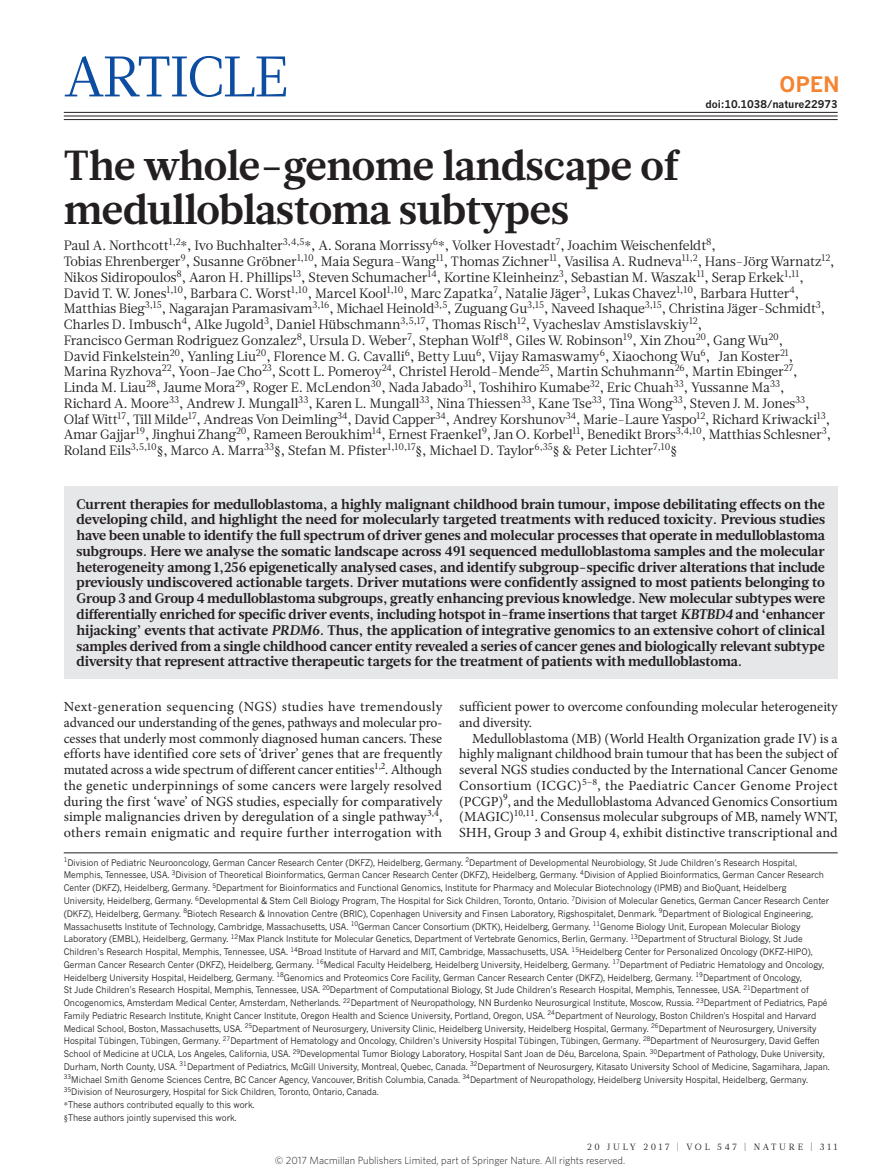
<style>
.page{position:relative;width:893px;height:1174px;background:#fff}
.page>*{position:absolute;margin:0;border:0;box-sizing:border-box;transform-origin:0 0}
.t1{font:57px "Glosa Math";letter-spacing:-.025em;color:#0d4da1}
.t2{font:700 42px/43.5px "Glosa Math";letter-spacing:-.015em;color:#231f20}
.t3{font:700 21px "News Gothic MT Std";color:#f58432}
.t4{font:700 13.95px/15.8px "Glosa Math";letter-spacing:-.01em;color:#231f20;text-align:justify}
.t5{font:13.95px/15.8px "Minion Pro";color:#231f20;text-align:justify}
.t6{font:13.5px/15.8px "Glosa Math";letter-spacing:-.01em;color:#231f20}
.t7{font:300 10.5px "Whitney";color:#231f20}
.t8{font:700 10.5px "News Gothic MT Std";letter-spacing:-.005em;color:#231f20}
.t9{font:9px/12.8px "News Gothic MT Std";color:#231f20;scale:.95 1}
.t10{font:9px "Glosa Math";letter-spacing:.3em;color:#231f20}
.s1{font-family:"STIX General"}
.s2{font-style:italic}
</style>
<div class="page">
<hr style="left:64px;top:112px;width:774px;height:1px;background:#231f20">
<hr style="left:64px;top:116px;width:774px;height:1px;background:#231f20">
<hr style="left:64px;top:119px;width:774px;height:1px;background:#231f20">
<div style="left:64px;top:486px;width:774px;height:193px;background:#e6e7e9"></div>
<hr style="left:64px;top:852px;width:774px;height:1px;background:#231f20">
<h1 class="t1" style="left:64px;top:39px;width:221px">Article</h1>
<h3 class="t3" style="left:779px;top:72px;width:62px">OPEN</h3>
<p class="t8" style="left:705px;top:98px;width:134px">doi:10.1038/nature22973</p>
<h2 class="t2" style="left:64px;top:144px;width:616px">The whole-genome landscape of medulloblastoma subtypes</h2>
<p class="t6" style="left:64px;top:238px;width:772px">Paul A. Northcott<sup>1,2</sup><span class="s1">*</span>, Ivo Buchhalter<sup>3,4,5</sup><span class="s1">*</span>, A. Sorana Morrissy<sup>6</sup><span class="s1">*</span>, Volker Hovestadt<sup>7</sup>, Joachim Weischenfeldt<sup>8</sup>,<br>Tobias Ehrenberger<sup>9</sup>, Susanne Gröbner<sup>1,10</sup>, Maia Segura-Wang<sup>11</sup>, Thomas Zichner<sup>11</sup>, Vasilisa A. Rudneva<sup>11,2</sup>, Hans-Jörg Warnatz<sup>12</sup>, Nikos Sidiropoulos<sup>8</sup>, Aaron H. Phillips<sup>13</sup>, Steven Schumacher<sup>14</sup>, Kortine Kleinheinz<sup>3</sup>, Sebastian M. Waszak<sup>11</sup>, Serap Erkek<sup>1,11</sup>, David T. W. Jones<sup>1,10</sup>, Barbara C . Worst<sup>1,10</sup>, Marcel Kool<sup>1,10</sup>, Marc Zapatka<sup>7</sup>, Natalie Jäger<sup>3</sup>, Lukas Chavez<sup>1,10</sup>, Barbara Hutter<sup>4</sup>, Matthias Bieg<sup>3,15</sup>, Nagarajan Paramasivam<sup>3,16</sup>, Michael Heinold<sup>3,5</sup>, Zuguang Gu<sup>3,15</sup>, Naveed Ishaque<sup>3,15</sup>, Christina Jäger-Schmidt<sup>3</sup>, Charles D. Imbusch<sup>4</sup>, Alke Jugold<sup>3</sup>, Daniel Hübschmann<sup>3,5,17</sup>, Thomas Risch<sup>12</sup>, Vyacheslav Amstislavskiy<sup>12</sup>,<br>Francisco German Rodriguez Gonzalez<sup>8</sup>, Ursula D. Weber<sup>7</sup>, Stephan Wolf<sup>18</sup>, Giles W. Robinson<sup>19</sup>, Xin Zhou<sup>20</sup>, Gang Wu<sup>20</sup>,<br>David Finkelstein<sup>20</sup>, Yanling Liu<sup>20</sup>, Florence M. G. C avalli<sup>6</sup>, Betty Luu<sup>6</sup>, Vijay Ramaswamy<sup>6</sup>, Xiaochong Wu<sup>6</sup>, Jan Koster<sup>21</sup>, Marina Ryzhova<sup>22</sup>, Yoon-Jae Cho<sup>23</sup>, Scott L . Pomeroy<sup>24</sup>, Christel Herold-Mende<sup>25</sup>, Martin Schuhmann<sup>26</sup>, Martin Ebinger<sup>27</sup>, Linda M. Liau<sup>28</sup>, Jaume Mora<sup>29</sup>, Roger E. McLendon<sup>30</sup>, Nada Jabado<sup>31</sup>, Toshihiro Kumabe<sup>32</sup>, Eric Chuah<sup>33</sup>, Yussanne Ma<sup>33</sup>, Richard A. Moore<sup>33</sup>, Andrew J. Mungall<sup>33</sup>, Karen L . Mungall<sup>33</sup>, Nina Thiessen<sup>33</sup>, Kane Tse<sup>33</sup>, Tina Wong<sup>33</sup>, Steven J. M. Jones<sup>33</sup>, Olaf Witt<sup>17</sup>, Till Milde<sup>17</sup>, Andreas Von Deimling<sup>34</sup>, David C apper<sup>34</sup>, Andrey Korshunov<sup>34</sup>, Marie-Laure Yaspo<sup>12</sup>, Richard Kriwacki<sup>13</sup>, Amar Gajjar<sup>19</sup>, Jinghui Zhang<sup>20</sup>, Rameen Beroukhim<sup>14</sup>, Ernest Fraenkel<sup>9</sup>, Jan O. Korbel<sup>11</sup>, Benedikt Brors<sup>3,4,10</sup>, Matthias Schlesner<sup>3</sup>, Roland Eils<sup>3,5,10</sup><span class="s1">§</span>, Marco A. Marra<sup>33</sup><span class="s1">§</span>, Stefan M. Pfister<sup>1,10,17</sup><span class="s1">§</span>, Michael D. Taylor<sup>6,35</sup><span class="s1">§</span> &amp; Peter Lichter<sup>7,10</sup><span class="s1">§</span></p>
<p class="t4" style="left:77px;top:496px;width:750px">Current therapies for medulloblastoma, a highly malignant childhood brain tumour, impose debilitating effects on the developing child, and highlight the need for molecularly targeted treatments with reduced toxicity. Previous studies have been unable to identify the full spectrum of driver genes and molecular processes that operate in medulloblastoma subgroups. Here we analyse the somatic landscape across 491 sequenced medulloblastoma samples and the molecular heterogeneity among 1,256 epigenetically analysed cases, and identify subgroup-specific driver alterations that include previously undiscovered actionable targets. Driver mutations were confidently assigned to most patients belonging to Group 3 and Group 4 medulloblastoma subgroups, greatly enhancing previous knowledge. New molecular subtypes were differentially enriched for specific driver events, including hotspot in-frame insertions that target <span class="s2">KBTBD4</span> and ‘enhancer hijacking’ events that activate <span class="s2">PRDM6</span>. Thus, the application of integrative genomics to an extensive cohort of clinical samples derived from a single childhood cancer entity revealed a series of cancer genes and biologically relevant subtype diversity that represent attractive therapeutic targets for the treatment of patients with medulloblastoma.</p>
<p class="t5" style="left:64px;top:698px;width:380px">Next-generation sequencing (NGS) studies have tremendously advanced our understanding of the genes, pathways and molecular pro&shy;cesses that underly most commonly diagnosed human cancers. These efforts have identified core sets of ‘driver’ genes that are frequently mutated across a wide spectrum of different cancer entities<sup>1,2</sup>. Although the genetic underpinnings of some cancers were largely resolved during the first ‘wave’ of NGS studies, especially for comparatively simple malignancies driven by deregulation of a single pathway<sup>3,4</sup>, others remain enigmatic and require further interrogation with</p>
<h3 class="t5" style="left:459px;top:698px;width:380px">sufficient power to overcome confounding molecular heterogeneity and diversity.</h3>
<p class="t5" style="left:459px;top:730px;width:380px;text-indent:13px">Medulloblastoma (MB) (World Health Organization grade IV) is a highly malignant childhood brain tumour that has been the subject of several NGS studies conducted by the International Cancer Genome Consortium (ICGC)<sup>5–8</sup>, the Paediatric Cancer Genome Project (PCGP)<sup>9</sup>, and the Medulloblastoma Advanced Genomics Consortium (MAGIC)<sup>10,11</sup>. Consensus molecular subgroups of MB, namely WNT, SHH, Group 3 and Group 4, exhibit distinctive transcriptional and</p>
<p class="t9" style="left:64px;top:856px;width:808px"><sup>1</sup>Division of Pediatric Neurooncology, German Cancer Research Center (DKFZ), Heidelberg, Germany. <sup>2</sup>Department of Developmental Neurobiology, St Jude Children’s Research Hospital, Memphis, Tennessee, USA. <sup>3</sup>Division of Theoretical Bioinformatics, German Cancer Research Center (DKFZ), Heidelberg, Germany. <sup>4</sup>Division of Applied Bioinformatics, German Cancer Research Center (DKFZ), Heidelberg, Germany. <sup>5</sup>Department for Bioinformatics and Functional Genomics, Institute for Pharmacy and Molecular Biotechnology (IPMB) and BioQuant, Heidelberg<br>University, Heidelberg, Germany. <sup>6</sup>Developmental &amp; Stem Cell Biology Program, The Hospital for Sick Children, Toronto, Ontario. <sup>7</sup>Division of Molecular Genetics, German Cancer Research Center (DKFZ), Heidelberg, Germany. <sup>8</sup>Biotech Research &amp; Innovation Centre (BRIC), Copenhagen University and Finsen Laboratory, Rigshospitalet, Denmark. <sup>9</sup>Department of Biological Engineering, Massachusetts Institute of Technology, Cambridge, Massachusetts, USA. <sup>10</sup>German Cancer Consortium (DKTK), Heidelberg, Germany. <sup>11</sup>Genome Biology Unit, European Molecular Biology Laboratory (EMBL), Heidelberg, Germany. <sup>12</sup>Max Planck Institute for Molecular Genetics, Department of Vertebrate Genomics, Berlin, Germany. <sup>13</sup>Department of Structural Biology, St Jude Children’s Research Hospital, Memphis, Tennessee, USA. <sup>14</sup>Broad Institute of Harvard and MIT, Cambridge, Massachusetts, USA. <sup>15</sup>Heidelberg Center for Personalized Oncology (DKFZ-HIPO), German Cancer Research Center (DKFZ), Heidelberg, Germany. <sup>16</sup>Medical Faculty Heidelberg, Heidelberg University, Heidelberg, Germany. <sup>17</sup>Department of Pediatric Hematology and Oncology, Heidelberg University Hospital, Heidelberg, Germany. <sup>18</sup>Genomics and Proteomics Core Facility, German Cancer Research Center (DKFZ), Heidelberg, Germany. <sup>19</sup>Department of Oncology,<br>St Jude Children’s Research Hospital, Memphis, Tennessee, USA. <sup>20</sup>Department of Computational Biology, St Jude Children’s Research Hospital, Memphis, Tennessee, USA. <sup>21</sup>Department of Oncogenomics, Amsterdam Medical Center, Amsterdam, Netherlands. <sup>22</sup>Department of Neuropathology, NN Burdenko Neurosurgical Institute, Moscow, Russia. <sup>23</sup>Department of Pediatrics, Papé Family Pediatric Research Institute, Knight Cancer Institute, Oregon Health and Science University, Portland, Oregon, USA. <sup>24</sup>Department of Neurology, Boston Children's Hospital and Harvard Medical School, Boston, Massachusetts, USA. <sup>25</sup>Department of Neurosurgery, University Clinic, Heidelberg University, Heidelberg Hospital, Germany. <sup>26</sup>Department of Neurosurgery, University Hospital Tübingen, Tübingen, Germany. <sup>27</sup>Department of Hematology and Oncology, Children’s University Hospital Tübingen, Tübingen, Germany. <sup>28</sup>Department of Neurosurgery, David Geffen School of Medicine at UCLA, Los Angeles, California, USA. <sup>29</sup>Developmental Tumor Biology Laboratory, Hospital Sant Joan de Déu, Barcelona, Spain. <sup>30</sup>Department of Pathology, Duke University, Durham, North County, USA. <sup>31</sup>Department of Pediatrics, McGill University, Montreal, Quebec, Canada. <sup>32</sup>Department of Neurosurgery, Kitasato University School of Medicine, Sagamihara, Japan.<br><sup>33</sup>Michael Smith Genome Sciences Centre, BC Cancer Agency, Vancouver, British Columbia, Canada. <sup>34</sup>Department of Neuropathology, Heidelberg University Hospital, Heidelberg, Germany.<br><sup>35</sup>Division of Neurosurgery, Hospital for Sick Children, Toronto, Ontario, Canada.<br><span class="s1">*</span>These authors contributed equally to this work.<br><span class="s1">§</span>These authors jointly supervised this work.</p>
<p class="t10" style="left:587px;top:1141px;width:252px">20 July 2017 | VOL 547 | NATURE | 311</p>
<p class="t7" style="left:275px;top:1153px;width:352px">© 2017 Macmillan Publishers Limited, part of Springer Nature. All rights reserved.</p>
</div>
